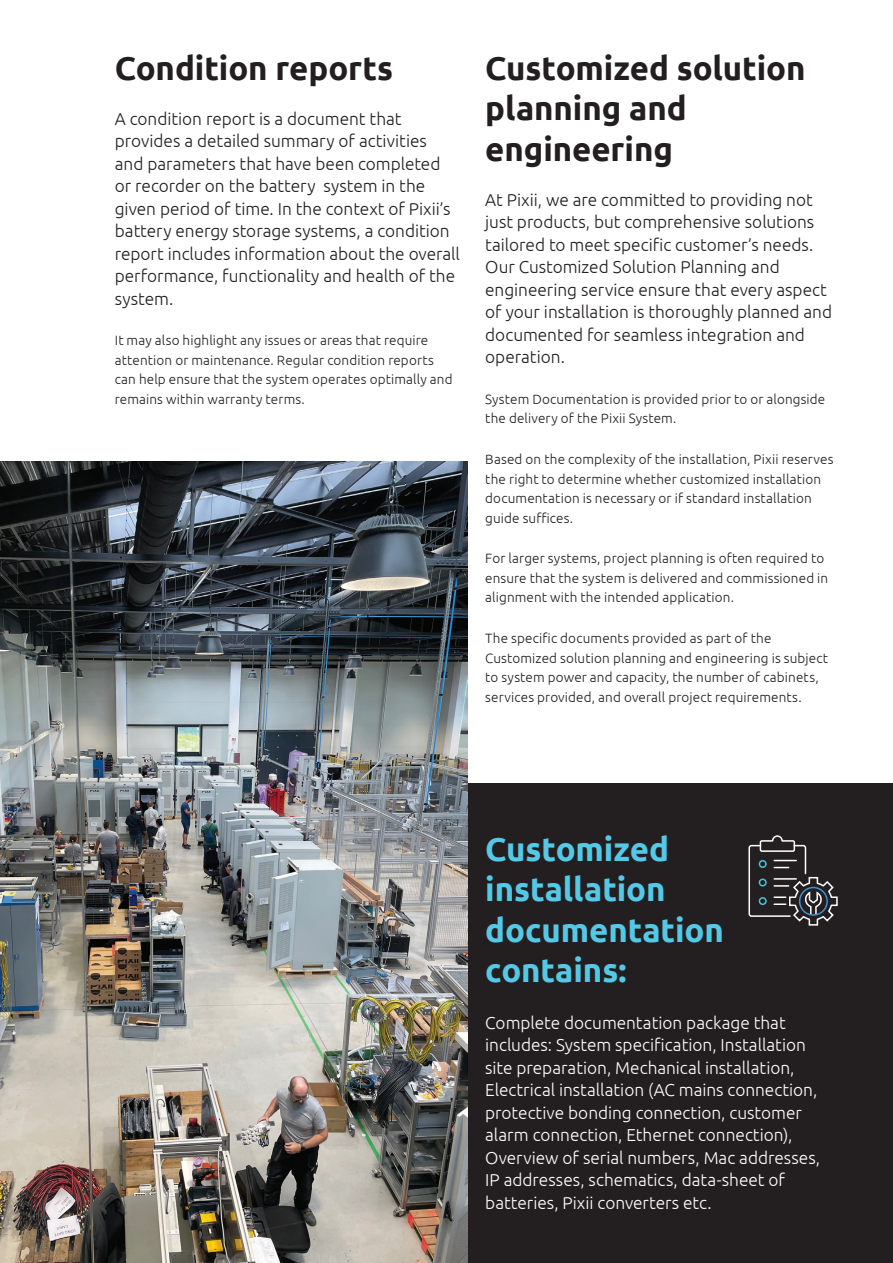
<style>
.page{position:relative;width:893px;height:1263px;background:#fff}
.page>*{position:absolute;margin:0;border:0;box-sizing:border-box;transform-origin:0 0}
.t1{font:700 33px/40.5px "Ubuntu";letter-spacing:-.005em;color:#231f20}
.t2{font:700 33px/40.5px "Ubuntu";letter-spacing:-.005em;color:#54c9e7}
.t3{font:300 17.25px/22.5px "Ubuntu";color:#231f20}
.t4{font:300 17.25px/22.5px "Ubuntu";color:#fff}
.t5{font:300 13.5px/19.5px "Ubuntu";letter-spacing:.01em;color:#231f20}
</style>
<div class="page">
<div style="left:446px;top:784px;width:447px;height:479px;background:#231f20"></div>
<svg style="left:748px;top:835px;width:90px;height:91px"></svg>
<div style="left:799px;top:887px;width:29px;height:29px;border:2px solid #4091ce;border-radius:50%"></div>
<div style="left:759px;top:860px;width:8px;height:8px;border:2px solid #43c4e0;border-radius:50%"></div>
<div style="left:759px;top:878px;width:8px;height:8px;border:2px solid #43c4e0;border-radius:50%"></div>
<div style="left:759px;top:897px;width:8px;height:8px;border:2px solid #43c4e0;border-radius:50%"></div>
<img style="left:0;top:462px;width:467px;height:801px">
<h1 class="t1" style="left:115px;top:47px;width:280px">Condition reports</h1>
<p class="t3" style="left:115px;top:107px;width:347px">A condition report is a document that provides a detailed summary of activities<br>and parameters that have been completed or recorder on the battery system in the given period of time. In the context of Pixii’s battery energy storage systems, a condition report includes information about the overall performance, functionality and health of the system.</p>
<p class="t5" style="left:115px;top:330px;width:339px">It may also highlight any issues or areas that require attention or maintenance. Regular condition reports can help ensure that the system operates optimally and remains within warranty terms.</p>
<h1 class="t1" style="left:485px;top:47px;width:322px">Customized solution planning and engineering</h1>
<p class="t3" style="left:485px;top:188px;width:348px">At Pixii, we are committed to providing not just products, but comprehensive solutions tailored to meet specific customer’s needs.<br>Our Customized Solution Planning and engineering service ensure that every aspect of your installation is thoroughly planned and documented for seamless integration and operation.</p>
<p class="t5" style="left:485px;top:389px;width:342px">System Documentation is provided prior to or alongside the delivery of the Pixii System.</p>
<p class="t5" style="left:485px;top:449px;width:350px">Based on the complexity of the installation, Pixii reserves the right to determine whether customized installation documentation is necessary or if standard installation guide suffices.</p>
<p class="t5" style="left:485px;top:548px;width:344px">For larger systems, project planning is often required to ensure that the system is delivered and commissioned in alignment with the intended application.</p>
<p class="t5" style="left:485px;top:628px;width:344px">The specific documents provided as part of the Customized solution planning and engineering is subject to system power and capacity, the number of cabinets, services provided, and overall project requirements.</p>
<h1 class="t2" style="left:485px;top:828px;width:240px">Customized installation documentation contains:</h1>
<p class="t4" style="left:485px;top:1011px;width:336px">Complete documentation package that includes: System specification, Installation site preparation, Mechanical installation, Electrical installation (AC mains connection, protective bonding connection, customer alarm connection, Ethernet connection), Overview of serial numbers, Mac addresses, IP addresses, schematics, data-sheet of batteries, Pixii converters etc.</p>
</div>
